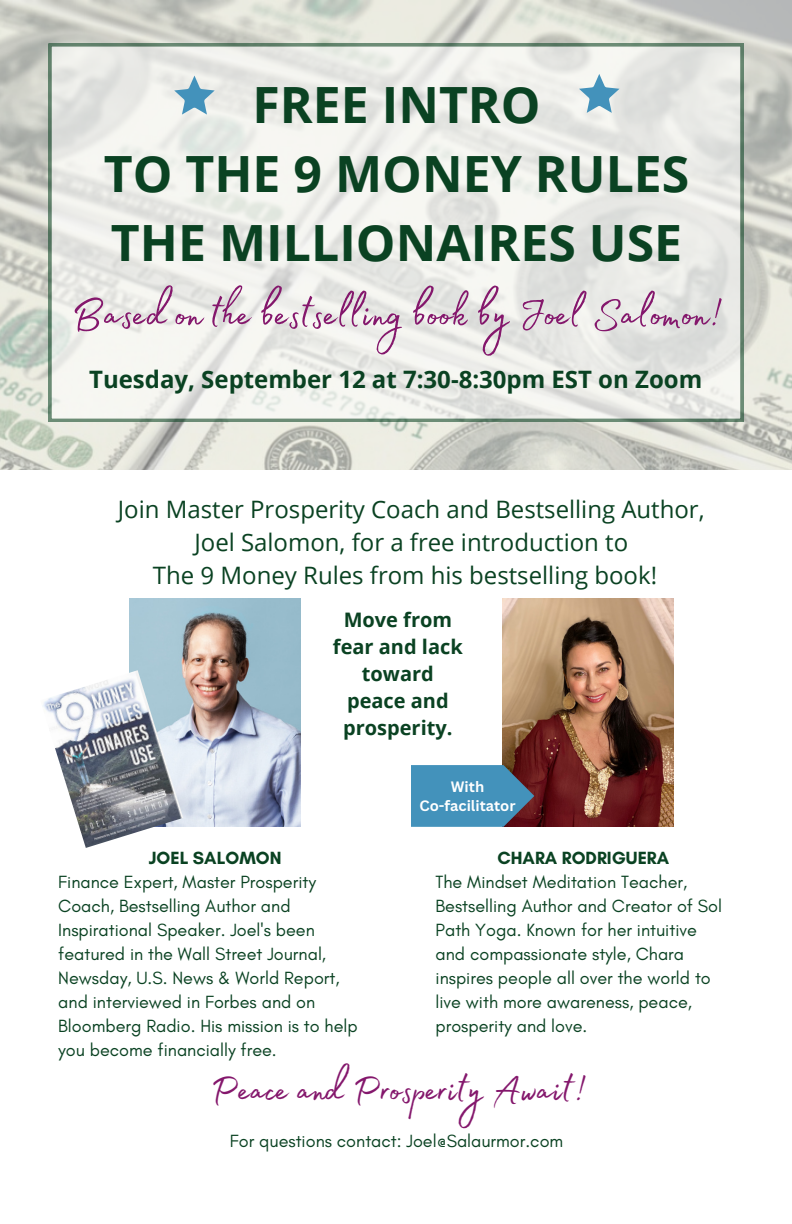
<style>
.page{position:relative;width:792px;height:1224px;background:#fff}
.page>*{position:absolute;margin:0;border:0;box-sizing:border-box;transform-origin:0 0}
.t1{font:52px "Madelyn Fill";color:#84176c}
.t2{font:700 50px "Open Sans";color:#0a4222}
.t3{font:48px "Madelyn Fill";color:#84176c}
.t4{font:24px "Open Sans";color:#0a4222}
.t5{font:700 24px "Open Sans";color:#0a4222}
.t6{font:700 20px/27px "Open Sans";color:#0a4222;text-align:center}
.t7{font:18px/24px "Glacial Indifference";color:#0a4222}
.t8{font:700 18px "Glacial Indifference";color:#0a4222}
.t9{font:700 14.6px "Canva Sans";color:#fff}
</style>
<div class="page">
<img style="left:0;top:0;width:792px;height:469px">
<svg style="left:49px;top:44px;width:694px;height:378px"></svg>
<img style="left:502px;top:599px;width:171px;height:228px">
<img style="left:130px;top:599px;width:171px;height:228px">
<img style="left:42px;top:670px;width:141px;height:178px">
<svg style="left:411px;top:765px;width:123px;height:62px;background:#4782a6"></svg>
<svg style="left:579px;top:74px;width:41px;height:39px"></svg>
<svg style="left:174px;top:76px;width:41px;height:39px;background:#aac9d7"></svg>
<p class="t2" style="left:252px;top:69px;width:290px">FREE INTRO</p>
<p class="t2" style="left:104px;top:138px;width:587px">TO THE 9 MONEY RULES</p>
<p class="t2" style="left:111px;top:207px;width:573px">THE MILLIONAIRES USE</p>
<p class="t1" style="left:72px;top:275px;width:652px">Based on the bestselling book by Joel Salomon!</p>
<p class="t5" style="left:89px;top:363px;width:615px">Tuesday, September 12 at 7:30-8:30pm EST on Zoom</p>
<p class="t4" style="left:118px;top:492px;width:588px">Join Master Prosperity Coach and Bestselling Author,</p>
<p class="t4" style="left:194px;top:525px;width:435px">Joel Salomon, for a free introduction to</p>
<p class="t4" style="left:153px;top:558px;width:506px">The 9 Money Rules from his bestselling book!</p>
<p class="t6" style="left:344px;top:605px;width:110px">Move from</p>
<p class="t6" style="left:333px;top:632px;width:131px">fear and lack toward</p>
<p class="t6" style="left:343px;top:686px;width:111px;text-align:left">peace and prosperity.</p>
<p class="t8" style="left:149px;top:847px;width:134px">JOEL SALOMON</p>
<p class="t7" style="left:58px;top:869px;width:301px">Finance Expert, Master Prosperity Coach, Bestselling Author and Inspirational Speaker. Joel's been featured in the Wall Street Journal, Newsday, U.S. News &amp; World Report, and interviewed in Forbes and on Bloomberg Radio. His mission is to help you become financially free.</p>
<p class="t9" style="left:451px;top:776px;width:35px">With</p>
<p class="t9" style="left:420px;top:796px;width:98px">Co-facilitator</p>
<p class="t8" style="left:497px;top:847px;width:173px">CHARA RODRIGUERA</p>
<p class="t7" style="left:436px;top:869px;width:288px">The Mindset Meditation Teacher,<br>Bestselling Author and Creator of Sol<br>Path Yoga. Known for her intuitive and compassionate style, Chara inspires people all over the world to live with more awareness, peace, prosperity and love.</p>
<p class="t3" style="left:210px;top:1053px;width:377px">Peace and Prosperity Await!</p>
<p class="t7" style="left:230px;top:1129px;width:335px">For questions contact: Joel@Salaurmor.com</p>
</div>
